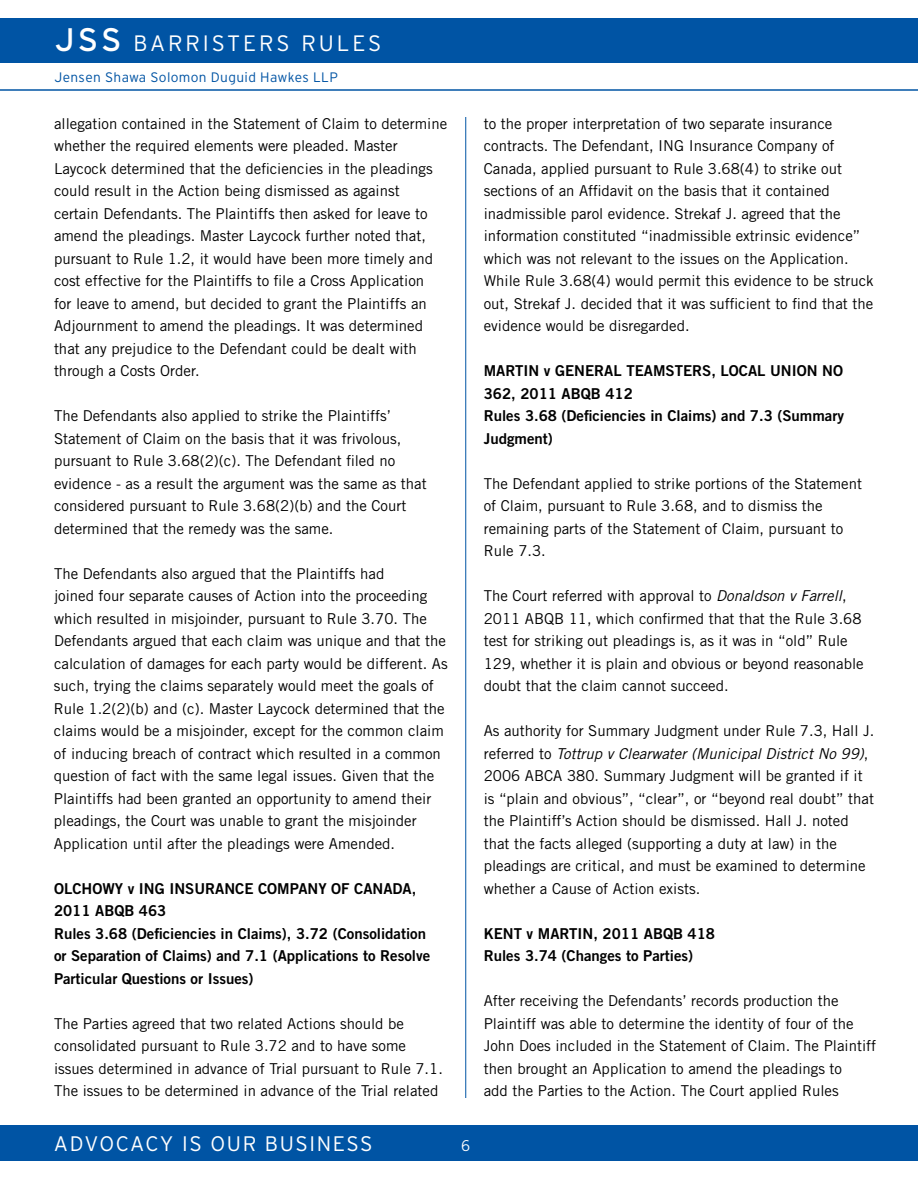
<style>
.page{position:relative;width:918px;height:1188px;background:#fff}
.page>*{position:absolute;margin:0;border:0;box-sizing:border-box;transform-origin:0 0}
.t1{font:300 22.2px "Interstate";letter-spacing:.13em;color:#fff}
.t2{font:300 21px "Interstate";letter-spacing:.075em;color:#fff}
.t3{font:15px/22.5px "Trade Gothic";color:#000}
.t4{font:15px/22.5px "Trade Gothic Bold Two";color:#000}
.t5{font:300 13.65px "Interstate";letter-spacing:.025em;color:#0054a4}
.s1{font-weight:400;font-size:32.55px}
.s2{font-style:italic}
</style>
<div class="page">
<div style="left:0;top:1125px;width:918px;height:36px;background:#0054a4"></div>
<hr style="left:0;top:89px;width:918px;height:2px;background:#0054a4">
<div style="left:0;top:18px;width:918px;height:44px;background:#0054a4"></div>
<hr style="left:465px;top:117px;width:1px;height:981px;background:#0054a4">
<h1 class="t1" style="left:55px;top:31px;width:328px"><span class="s1">JSS</span> BARRISTERS RULES</h1>
<p class="t5" style="left:55px;top:70px;width:285px">Jensen Shawa Solomon Duguid Hawkes LLP</p>
<p class="t3" style="left:54px;top:112px;width:395px">allegation contained in the Statement of Claim to determine whether the required elements were pleaded. Master Laycock determined that the deficiencies in the pleadings could result in the Action being dismissed as against certain Defendants. The Plaintiffs then asked for leave to amend the pleadings. Master Laycock further noted that, pursuant to Rule 1.2, it would have been more timely and cost effective for the Plaintiffs to file a Cross Application<br>for leave to amend, but decided to grant the Plaintiffs an Adjournment to amend the pleadings. It was determined that any prejudice to the Defendant could be dealt with through a Costs Order.</p>
<p class="t3" style="left:54px;top:404px;width:374px">The Defendants also applied to strike the Plaintiffs’ Statement of Claim on the basis that it was frivolous, pursuant to Rule 3.68(2)(c). The Defendant filed no evidence - as a result the argument was the same as that considered pursuant to Rule 3.68(2)(b) and the Court determined that the remedy was the same.</p>
<p class="t3" style="left:54px;top:562px;width:395px">The Defendants also argued that the Plaintiffs had<br>joined four separate causes of Action into the proceeding which resulted in misjoinder, pursuant to Rule 3.70. The Defendants argued that each claim was unique and that the calculation of damages for each party would be different. As such, trying the claims separately would meet the goals of Rule 1.2(2)(b) and (c). Master Laycock determined that the claims would be a misjoinder, except for the common claim of inducing breach of contract which resulted in a common question of fact with the same legal issues. Given that the Plaintiffs had been granted an opportunity to amend their pleadings, the Court was unable to grant the misjoinder Application until after the pleadings were Amended.</p>
<p class="t4" style="left:54px;top:877px;width:378px">OLCHOWY v ING INSURANCE COMPANY OF CANADA, 2011 ABQB 463<br>Rules 3.68 (Deficiencies in Claims), 3.72 (Consolidation or Separation of Claims) and 7.1 (Applications to Resolve Particular Questions or Issues)</p>
<p class="t3" style="left:54px;top:1012px;width:390px">The Parties agreed that two related Actions should be consolidated pursuant to Rule 3.72 and to have some issues determined in advance of Trial pursuant to Rule 7.1.<br>The issues to be determined in advance of the Trial related</p>
<h2 class="t2" style="left:54px;top:1132px;width:320px">ADVOCACY IS OUR BUSINESS</h2>
<p class="t3" style="left:484px;top:112px;width:391px">to the proper interpretation of two separate insurance contracts. The Defendant, ING Insurance Company of Canada, applied pursuant to Rule 3.68(4) to strike out sections of an Affidavit on the basis that it contained inadmissible parol evidence. Strekaf J. agreed that the information constituted “inadmissible extrinsic evidence” which was not relevant to the issues on the Application.<br>While Rule 3.68(4) would permit this evidence to be struck out, Strekaf J. decided that it was sufficient to find that the evidence would be disregarded.</p>
<p class="t4" style="left:484px;top:359px;width:362px">MARTIN v GENERAL TEAMSTERS, LOCAL UNION NO<br>362, 2011 ABQB 412<br>Rules 3.68 (Deficiencies in Claims) and 7.3 (Summary<br>Judgment)</p>
<p class="t3" style="left:484px;top:472px;width:380px">The Defendant applied to strike portions of the Statement of Claim, pursuant to Rule 3.68, and to dismiss the remaining parts of the Statement of Claim, pursuant to Rule 7.3.</p>
<p class="t3" style="left:484px;top:584px;width:381px">The Court referred with approval to <span class="s2">Donaldson v Farrell</span>, 2011 ABQB 11, which confirmed that that the Rule 3.68 test for striking out pleadings is, as it was in “old” Rule 129, whether it is plain and obvious or beyond reasonable doubt that the claim cannot succeed.</p>
<p class="t3" style="left:484px;top:719px;width:392px">As authority for Summary Judgment under Rule 7.3, Hall J. referred to <span class="s2">Tottrup v Clearwater (Municipal District No 99)</span>, 2006 ABCA 380. Summary Judgment will be granted if it is “plain and obvious”, “clear”, or “beyond real doubt” that the Plaintiff’s Action should be dismissed. Hall J. noted that the facts alleged (supporting a duty at law) in the pleadings are critical, and must be examined to determine whether a Cause of Action exists.</p>
<p class="t4" style="left:484px;top:922px;width:233px">KENT v MARTIN, 2011 ABQB 418<br>Rules 3.74 (Changes to Parties)</p>
<p class="t3" style="left:484px;top:989px;width:394px">After receiving the Defendants’ records production the Plaintiff was able to determine the identity of four of the John Does included in the Statement of Claim. The Plaintiff then brought an Application to amend the pleadings to<br>add the Parties to the Action. The Court applied Rules</p>
</div>
